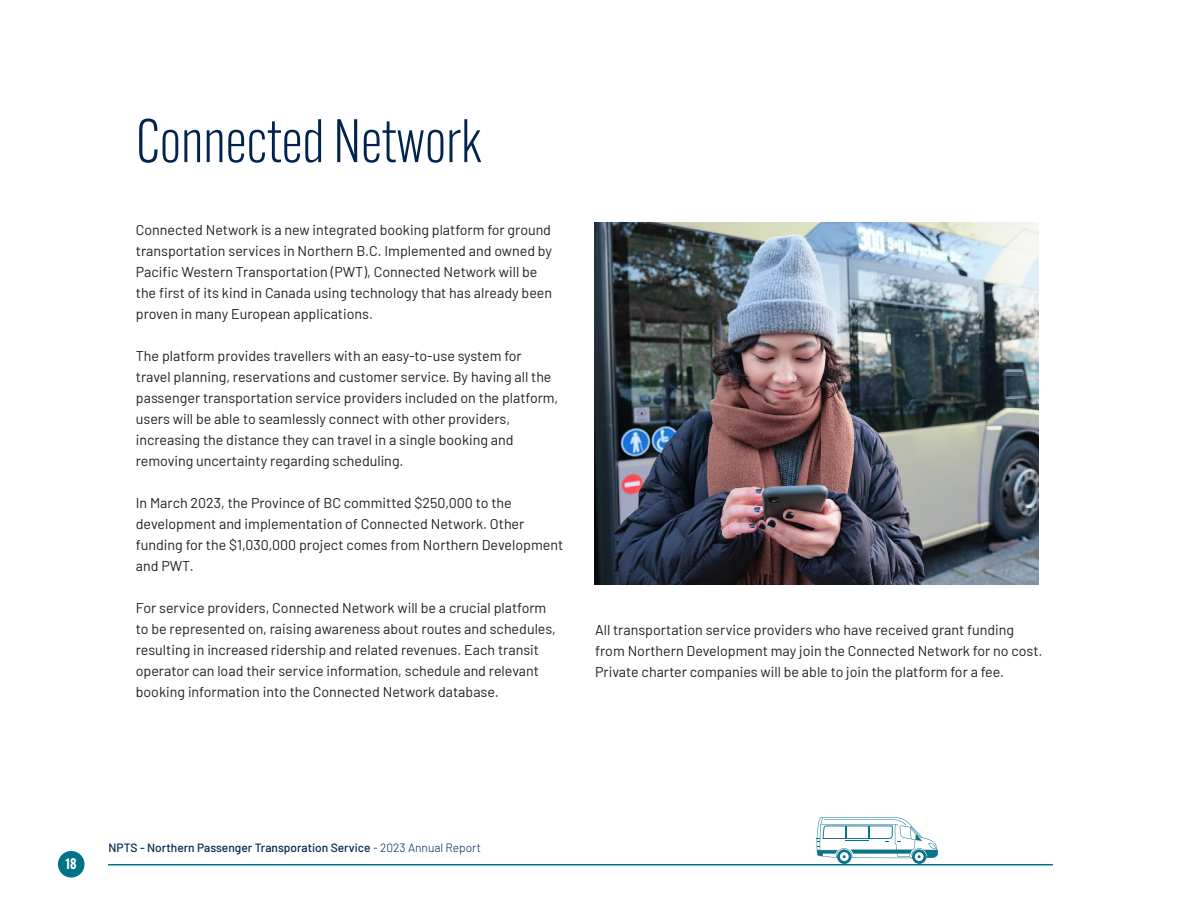
<style>
.page{position:relative;width:1188px;height:918px;background:#fff}
.page>*{position:absolute;margin:0;border:0;box-sizing:border-box;transform-origin:0 0}
.t1{font:300 60px "Alternate Gothic ATF";color:#00244f}
.t2{font:600 15px "Alternate Gothic ATF";color:#fff}
.t3{font:14.25px/21px "Barlow";color:#231f20}
.t4{font:500 12px "Barlow";color:#00244f}
.s1{font-weight:300}
</style>
<div class="page">
<hr style="left:108px;top:864px;width:945px;height:2px;background:#007389">
<div style="left:58px;top:851px;width:27px;height:27px;background:#007389;border-radius:50%"></div>
<svg style="left:816px;top:817px;width:122px;height:47px"></svg>
<img style="left:594px;top:222px;width:445px;height:362px">
<h1 class="t1" style="left:136px;top:105px;width:347px">Connected Network</h1>
<p class="t3" style="left:136px;top:218px;width:418px">Connected Network is a new integrated booking platform for ground transportation services in Northern B.C. Implemented and owned by Pacific Western Transportation (PWT), Connected Network will be the first of its kind in Canada using technology that has already been proven in many European applications.</p>
<p class="t3" style="left:136px;top:345px;width:424px">The platform provides travellers with an easy-to-use system for travel planning, reservations and customer service. By having all the passenger transportation service providers included on the platform, users will be able to seamlessly connect with other providers, increasing the distance they can travel in a single booking and removing uncertainty regarding scheduling.</p>
<p class="t3" style="left:136px;top:492px;width:429px">In March 2023, the Province of BC committed $250,000 to the development and implementation of Connected Network. Other funding for the $1,030,000 project comes from Northern Development and PWT.</p>
<p class="t3" style="left:136px;top:597px;width:422px">For service providers, Connected Network will be a crucial platform to be represented on, raising awareness about routes and schedules, resulting in increased ridership and related revenues. Each transit operator can load their service information, schedule and relevant booking information into the Connected Network database.</p>
<p class="t3" style="left:595px;top:619px;width:449px">All transportation service providers who have received grant funding from Northern Development may join the Connected Network for no cost.<br>Private charter companies will be able to join the platform for a fee.</p>
<p class="t2" style="left:65px;top:854px;width:13px">18</p>
<p class="t4" style="left:109px;top:839px;width:374px">NPTS - Northern Passenger Transporation Service <span class="s1">- 2023 Annual Report</span></p>
</div>
